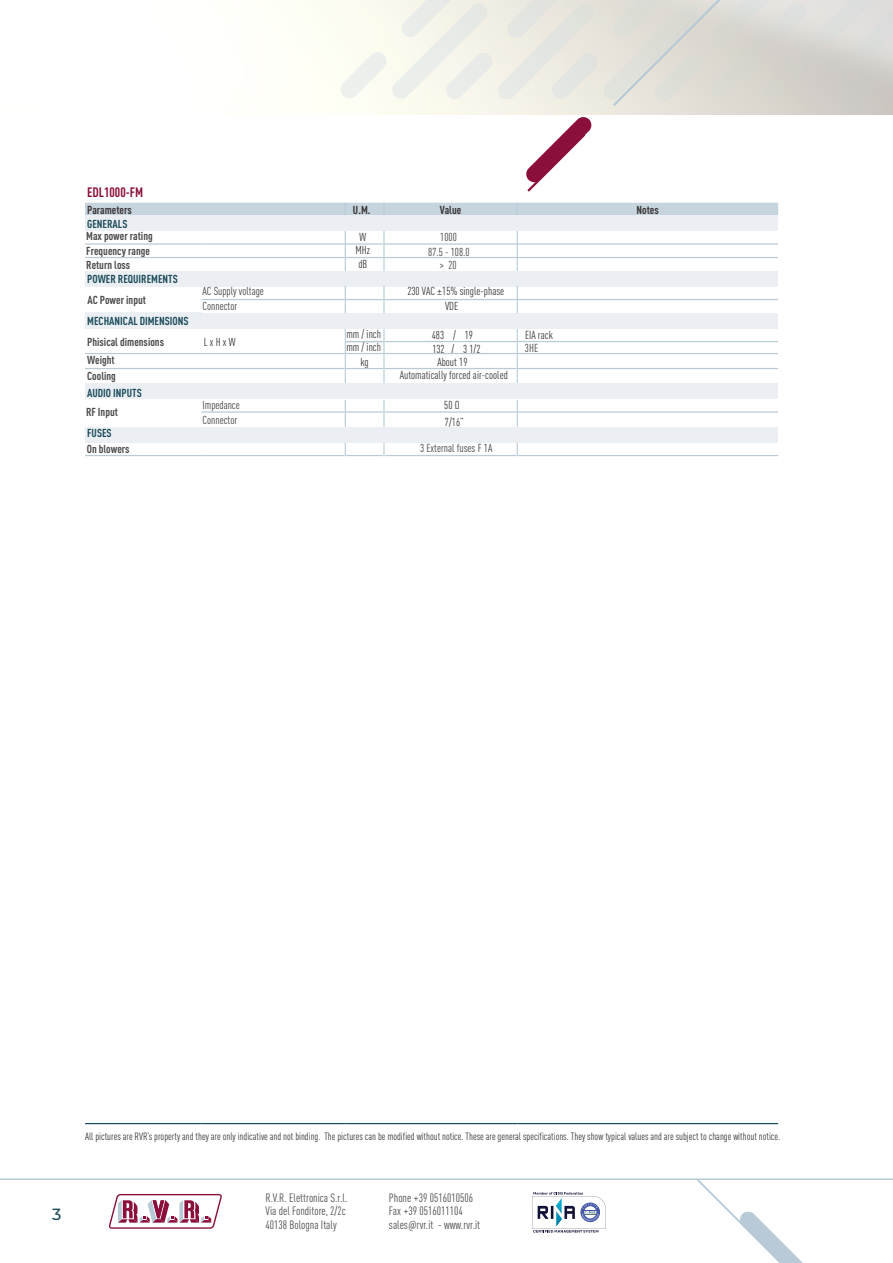
<style>
.page{position:relative;width:893px;height:1263px;background:#fff}
.page>*{position:absolute;margin:0;border:0;box-sizing:border-box;transform-origin:0 0}
.t1{font:500 16.2px "Montserrat";color:#1c4b5a}
.t2{font:700 condensed 13.5px "DIN Pro";color:#8b0f3c}
.t3{font:condensed 12px/13.5px "DIN Pro";color:#4e4b4c}
.t4{font:condensed 11.4px/16.6px "DIN Pro";color:#393535}
.t5{font:700 condensed 11.4px/13.5px "DIN Pro";color:#4c494a}
.t6{font:condensed 11.4px/12px "DIN Pro";color:#414042;text-align:center}
.t7{font:700 condensed 11.4px "DIN Pro";color:#1c4b5a}
.t8{font:700 condensed 11.4px "DIN Pro";color:#393535}
.t9{font:condensed 10.5px "DIN Pro";color:#393535}
</style>
<div class="page">
<hr style="left:0;top:1178px;width:893px;height:2px;background:#b7cad6">
<svg style="left:695px;top:1178px;width:143px;height:85px"></svg>
<svg style="left:526px;top:117px;width:66px;height:75px"></svg>
<svg style="left:816px;top:0;width:77px;height:102px;background:#d6d4d0"></svg>
<svg style="left:340px;top:0;width:468px;height:108px;background:#e7e6df"></svg>
<svg style="left:109px;top:1194px;width:113px;height:35px"></svg>
<svg style="left:532px;top:1192px;width:74px;height:40px"></svg>
<hr style="left:85px;top:1123px;width:117px;height:1px;background:#1c4b5a">
<hr style="left:202px;top:1123px;width:143px;height:1px;background:#1c4b5a">
<hr style="left:345px;top:1123px;width:39px;height:1px;background:#1c4b5a">
<hr style="left:384px;top:1123px;width:133px;height:1px;background:#1c4b5a">
<hr style="left:517px;top:1123px;width:261px;height:1px;background:#1c4b5a">
<svg style="left:345px;top:329px;width:1px;height:54px"></svg>
<svg style="left:345px;top:400px;width:1px;height:27px"></svg>
<svg style="left:345px;top:443px;width:1px;height:12px"></svg>
<div style="left:85px;top:203px;width:693px;height:12px;background:#c6d4de"></div>
<svg style="left:383px;top:329px;width:2px;height:54px"></svg>
<svg style="left:517px;top:329px;width:1px;height:54px"></svg>
<svg style="left:383px;top:400px;width:2px;height:27px"></svg>
<svg style="left:517px;top:400px;width:1px;height:27px"></svg>
<svg style="left:383px;top:443px;width:2px;height:12px"></svg>
<svg style="left:517px;top:443px;width:1px;height:12px"></svg>
<hr style="left:85px;top:353px;width:117px;height:1px;background:#b7cad6">
<hr style="left:202px;top:353px;width:143px;height:1px;background:#b7cad6">
<hr style="left:346px;top:353px;width:37px;height:1px;background:#b7cad6">
<hr style="left:385px;top:353px;width:132px;height:1px;background:#b7cad6">
<hr style="left:518px;top:353px;width:260px;height:1px;background:#b7cad6">
<hr style="left:85px;top:368px;width:117px;height:1px;background:#b7cad6">
<hr style="left:202px;top:368px;width:143px;height:1px;background:#b7cad6">
<hr style="left:346px;top:368px;width:37px;height:1px;background:#b7cad6">
<hr style="left:385px;top:368px;width:132px;height:1px;background:#b7cad6">
<hr style="left:518px;top:368px;width:260px;height:1px;background:#b7cad6">
<hr style="left:202px;top:411px;width:143px;height:2px;background:#b7cad6">
<hr style="left:346px;top:411px;width:37px;height:2px;background:#b7cad6">
<hr style="left:385px;top:411px;width:132px;height:2px;background:#b7cad6">
<hr style="left:518px;top:411px;width:260px;height:2px;background:#b7cad6">
<hr style="left:346px;top:341px;width:37px;height:1px;background:#b7cad6">
<hr style="left:385px;top:341px;width:132px;height:1px;background:#b7cad6">
<hr style="left:518px;top:341px;width:260px;height:1px;background:#b7cad6">
<div style="left:85px;top:215px;width:693px;height:16px;background:#ebeff3"></div>
<div style="left:85px;top:313px;width:693px;height:16px;background:#ebeff3"></div>
<div style="left:85px;top:383px;width:693px;height:16px;background:#ebeff3"></div>
<div style="left:85px;top:427px;width:693px;height:16px;background:#ebeff3"></div>
<hr style="left:85px;top:455px;width:117px;height:1px;background:#b7cad6">
<hr style="left:202px;top:455px;width:143px;height:1px;background:#b7cad6">
<hr style="left:346px;top:455px;width:37px;height:1px;background:#b7cad6">
<hr style="left:385px;top:455px;width:132px;height:1px;background:#b7cad6">
<hr style="left:518px;top:455px;width:260px;height:1px;background:#b7cad6">
<hr style="left:85px;top:243px;width:117px;height:2px;background:#b7cad6">
<hr style="left:202px;top:243px;width:143px;height:2px;background:#b7cad6">
<hr style="left:346px;top:243px;width:37px;height:2px;background:#b7cad6">
<hr style="left:385px;top:243px;width:132px;height:2px;background:#b7cad6">
<hr style="left:518px;top:243px;width:260px;height:2px;background:#b7cad6">
<hr style="left:85px;top:257px;width:117px;height:1px;background:#b7cad6">
<hr style="left:202px;top:257px;width:143px;height:1px;background:#b7cad6">
<hr style="left:346px;top:257px;width:37px;height:1px;background:#b7cad6">
<hr style="left:385px;top:257px;width:132px;height:1px;background:#b7cad6">
<hr style="left:518px;top:257px;width:260px;height:1px;background:#b7cad6">
<svg style="left:345px;top:231px;width:1px;height:40px"></svg>
<svg style="left:383px;top:231px;width:2px;height:40px"></svg>
<svg style="left:517px;top:231px;width:1px;height:40px"></svg>
<div style="left:85px;top:271px;width:693px;height:16px;background:#ebeff3"></div>
<hr style="left:202px;top:299px;width:143px;height:1px;background:#b7cad6">
<hr style="left:346px;top:299px;width:37px;height:1px;background:#b7cad6">
<hr style="left:385px;top:299px;width:132px;height:1px;background:#b7cad6">
<hr style="left:518px;top:299px;width:260px;height:1px;background:#b7cad6">
<svg style="left:345px;top:286px;width:1px;height:27px"></svg>
<svg style="left:383px;top:286px;width:2px;height:27px"></svg>
<svg style="left:517px;top:286px;width:1px;height:27px"></svg>
<p class="t2" style="left:87px;top:182px;width:57px">EDL1000-FM</p>
<p class="t8" style="left:353px;top:201px;width:19px">U.M.</p>
<p class="t8" style="left:87px;top:201px;width:46px">Parameters</p>
<p class="t8" style="left:440px;top:201px;width:23px">Value</p>
<p class="t8" style="left:637px;top:201px;width:24px">Notes</p>
<p class="t5" style="left:86px;top:228px;width:68px">Max power rating</p>
<p class="t7" style="left:87px;top:215px;width:42px">GENERALS</p>
<p class="t4" style="left:359px;top:227px;width:8px">W</p>
<p class="t6" style="left:440px;top:231px;width:18px">1000</p>
<p class="t4" style="left:355px;top:241px;width:16px">MHz</p>
<p class="t5" style="left:86px;top:243px;width:65px">Frequency range<br>Return loss</p>
<p class="t6" style="left:428px;top:246px;width:43px">87.5 - 108.0 &gt; 20</p>
<p class="t7" style="left:87px;top:270px;width:92px">POWER REQUIREMENTS</p>
<p class="t5" style="left:87px;top:292px;width:60px">AC Power input</p>
<p class="t4" style="left:358px;top:254px;width:10px">dB</p>
<p class="t6" style="left:203px;top:284px;width:63px">AC Supply voltage</p>
<p class="t4" style="left:407px;top:282px;width:98px">230 VAC ±15% single-phase</p>
<p class="t6" style="left:203px;top:299px;width:36px">Connector</p>
<p class="t4" style="left:445px;top:297px;width:15px">VDE</p>
<p class="t7" style="left:87px;top:312px;width:103px">MECHANICAL DIMENSIONS</p>
<p class="t5" style="left:87px;top:334px;width:78px">Phisical dimensions</p>
<p class="t4" style="left:204px;top:333px;width:33px">L x H x W</p>
<p class="t4" style="left:346px;top:325px;width:36px">mm / inch</p>
<p class="t4" style="left:432px;top:326px;width:43px">483 / 19</p>
<p class="t4" style="left:525px;top:326px;width:29px">EIA rack</p>
<p class="t4" style="left:346px;top:338px;width:36px">mm / inch</p>
<p class="t4" style="left:432px;top:339px;width:50px">132 / 3 1/2</p>
<p class="t6" style="left:525px;top:341px;width:15px">3HE</p>
<p class="t5" style="left:87px;top:352px;width:29px">Weight</p>
<p class="t4" style="left:360px;top:353px;width:10px">kg</p>
<p class="t4" style="left:437px;top:353px;width:32px">About 19</p>
<p class="t5" style="left:87px;top:368px;width:30px">Cooling</p>
<p class="t4" style="left:400px;top:366px;width:109px">Automatically forced air-cooled</p>
<p class="t5" style="left:86px;top:405px;width:33px">RF Input</p>
<p class="t4" style="left:444px;top:396px;width:21px">50 Ω<br>7/16”</p>
<p class="t5" style="left:87px;top:441px;width:44px">On blowers</p>
<p class="t7" style="left:87px;top:384px;width:56px">AUDIO INPUTS</p>
<p class="t7" style="left:87px;top:424px;width:26px">FUSES</p>
<p class="t6" style="left:203px;top:398px;width:39px">Impedance</p>
<p class="t6" style="left:203px;top:413px;width:36px">Connector</p>
<p class="t6" style="left:420px;top:441px;width:74px">3 External fuses F 1A</p>
<h1 class="t1" style="left:52px;top:1202px;width:11px">3</h1>
<p class="t9" style="left:85px;top:1129px;width:697px">All pictures are RVR’s property and they are only indicative and not binding. The pictures can be modified without notice. These are general specifications. They show typical values and are subject to change without notice.</p>
<p class="t3" style="left:266px;top:1190px;width:83px">R.V.R. Elettronica S.r.l.<br>Via del Fonditore, 2/2c<br>40138 Bologna Italy</p>
<p class="t3" style="left:389px;top:1190px;width:93px">Phone +39 0516010506<br>Fax +39 0516011104 sales@rvr.it - www.rvr.it</p>
</div>
